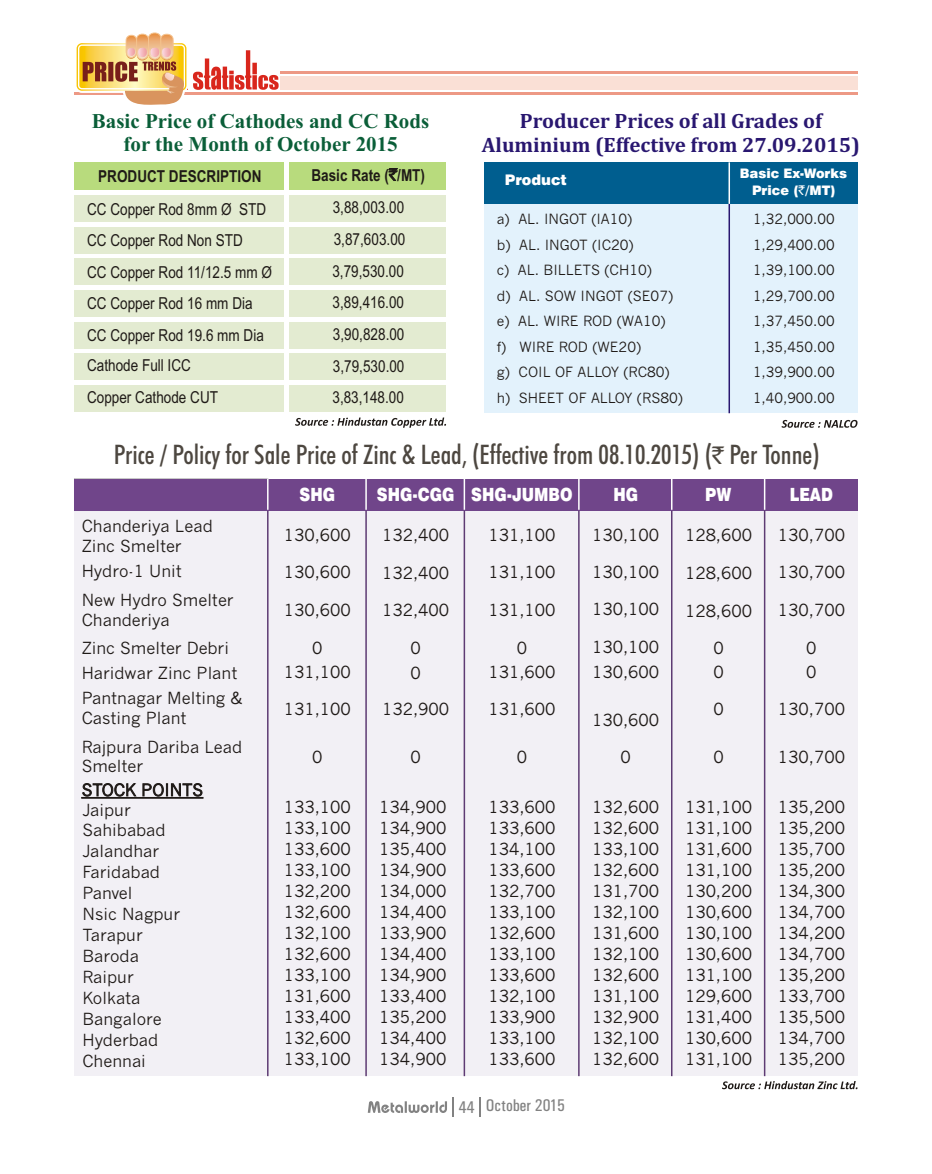
<style>
.page{position:relative;width:932px;height:1174px;background:#fff}
.page>*{position:absolute;margin:0;border:0;box-sizing:border-box;transform-origin:0 0}
.t1{font:500 condensed 27px "Futura BT";color:#4d4740}
.t2{font:700 21px/24.6px "Cambria";color:#291770;text-align:center}
.t3{font:700 21px/23.2px "Times New Roman";color:#0a5e38;text-align:center}
.t4{font:900 18.15px "Swiss 721 BT";color:#fff;scale:.83 1}
.t5{font:16.95px "Univers Condensed";color:#828282}
.t6{font:16.5px/21px "News Gothic";color:#1f1a17}
.t7{font:16.5px/31.8px "Arial Narrow";color:#1f1a17;text-align:center}
.t8{font:700 16.5px "Arial Narrow";color:#1f1a17}
.t9{font:900 14.55px "Swiss 721 BT";color:#fff}
.t10{font:13.95px/25.5px "News Gothic";color:#1f1a17;text-align:justify}
.t11{font:900 13.2px/16.4px "Swiss 721 BT";color:#fff;text-align:center}
.s1{font-weight:700}
.s2{font-family:"Rupee Foradian"}
.s3{font-family:"Rupee Foradian";font-weight:400}
.s4{font-family:"Rupee Foradian";font-weight:400;font-stretch:normal;font-size:24px}
</style>
<div class="page">
<div style="left:483px;top:162px;width:374px;height:251px;background:#e3f2fc"></div>
<div style="left:483px;top:162px;width:374px;height:42px;background:#005e8f"></div>
<hr style="left:728px;top:204px;width:1px;height:209px;background:#291770">
<hr style="left:728px;top:162px;width:1px;height:42px;background:#fff">
<div style="left:280px;top:77px;width:577px;height:13px;background:#fae0d6"></div>
<hr style="left:280px;top:72px;width:577px;height:2px;background:#ed9985">
<hr style="left:74px;top:93px;width:783px;height:2px;background:#ed9985">
<svg style="left:74px;top:32px;width:204px;height:73px"></svg>
<div style="left:74px;top:510px;width:783px;height:566px;background:#f2f0f5"></div>
<hr style="left:561px;top:480px;width:2px;height:31px;background:#fff">
<hr style="left:267px;top:510px;width:1px;height:566px;background:#5e3b73">
<hr style="left:365px;top:510px;width:2px;height:566px;background:#5e3b73">
<hr style="left:463px;top:510px;width:2px;height:566px;background:#5e3b73">
<hr style="left:578px;top:510px;width:1px;height:566px;background:#5e3b73">
<hr style="left:670px;top:510px;width:2px;height:566px;background:#5e3b73">
<svg style="left:722px;top:1081px;width:135px;height:8px"></svg>
<svg style="left:295px;top:417px;width:151px;height:11px"></svg>
<svg style="left:781px;top:420px;width:76px;height:8px"></svg>
<div style="left:74px;top:478px;width:783px;height:32px;background:#70458a"></div>
<hr style="left:670px;top:478px;width:2px;height:32px;background:#fff">
<hr style="left:763px;top:478px;width:2px;height:32px;background:#fff">
<hr style="left:578px;top:478px;width:1px;height:32px;background:#fff">
<hr style="left:463px;top:478px;width:2px;height:32px;background:#fff">
<hr style="left:365px;top:478px;width:2px;height:32px;background:#fff">
<hr style="left:267px;top:478px;width:1px;height:32px;background:#fff">
<hr style="left:763px;top:510px;width:2px;height:566px;background:#5e3b73">
<svg style="left:367px;top:1097px;width:86px;height:19px"></svg>
<svg style="left:479px;top:1097px;width:1px;height:19px"></svg>
<div style="left:74px;top:162px;width:210px;height:28px;background:#b8db7d"></div>
<div style="left:290px;top:162px;width:156px;height:28px;background:#b8db7d"></div>
<div style="left:290px;top:196px;width:156px;height:26px;background:#e3ebd1"></div>
<div style="left:290px;top:227px;width:156px;height:26px;background:#e3ebd1"></div>
<div style="left:290px;top:259px;width:156px;height:26px;background:#e3ebd1"></div>
<div style="left:290px;top:290px;width:156px;height:26px;background:#e3ebd1"></div>
<div style="left:290px;top:322px;width:156px;height:26px;background:#e3ebd1"></div>
<div style="left:74px;top:259px;width:210px;height:26px;background:#e3ebd1"></div>
<div style="left:74px;top:227px;width:210px;height:26px;background:#e3ebd1"></div>
<div style="left:74px;top:196px;width:210px;height:26px;background:#e3ebd1"></div>
<div style="left:74px;top:322px;width:210px;height:26px;background:#e3ebd1"></div>
<div style="left:74px;top:290px;width:210px;height:26px;background:#e3ebd1"></div>
<div style="left:290px;top:354px;width:156px;height:26px;background:#e3ebd1"></div>
<div style="left:290px;top:385px;width:156px;height:26px;background:#e3ebd1"></div>
<div style="left:74px;top:385px;width:210px;height:26px;background:#e3ebd1"></div>
<div style="left:74px;top:354px;width:210px;height:26px;background:#e3ebd1"></div>
<svg style="left:81px;top:797px;width:122px;height:1px"></svg>
<p class="t3" style="left:92px;top:111px;width:339px">Basic Price of Cathodes and CC Rods for the Month of October 2015</p>
<p class="t2" style="left:481px;top:110px;width:379px">Producer Prices of all Grades of<br>Aluminium (Effective from 27.09.2015)</p>
<p class="t8" style="left:98px;top:170px;width:165px">PRODUCT DESCRIPTION</p>
<p class="t7" style="left:311px;top:160px;width:115px"><span class="s1">Basic Rate (</span><span class="s2">`</span><span class="s1">/MT)<br></span>3,88,003.00<br>3,87,603.00<br>3,79,530.00<br>3,89,416.00<br>3,90,828.00<br>3,79,530.00</p>
<p class="t7" style="left:87px;top:382px;width:132px">Copper Cathode CUT</p>
<p class="t7" style="left:332px;top:383px;width:73px">3,83,148.00</p>
<p class="t9" style="left:504px;top:174px;width:63px">Product</p>
<p class="t11" style="left:739px;top:167px;width:109px">Basic Ex-Works<br>Price (<span class="s3">`</span>/MT)</p>
<p class="t10" style="left:496px;top:208px;width:188px;text-align:left">a) AL. INGOT (IA10)<br>b) AL. INGOT (IC20)<br>c) AL. BILLETS (CH10)<br>d) AL. SOW INGOT (SE07) e) AL. WIRE ROD (WA10)<br>f) WIRE ROD (WE20)<br>g) COIL OF ALLOY (RC80) h) SHEET OF ALLOY (RS80)</p>
<h1 class="t1" style="left:114px;top:443px;width:707px">Price / Policy for Sale Price of Zinc &amp; Lead, (Effective from 08.10.2015) (<span class="s4">`</span> Per Tonne)</h1>
<p class="t4" style="left:299px;top:487px;width:44px">SHG</p>
<p class="t4" style="left:377px;top:487px;width:237px">SHG-CGG SHG-JUMBO</p>
<p class="t4" style="left:613px;top:487px;width:31px">HG</p>
<p class="t4" style="left:704px;top:487px;width:33px">PW</p>
<p class="t4" style="left:789px;top:487px;width:54px">LEAD</p>
<p class="t7" style="left:87px;top:194px;width:186px;text-align:left">CC Copper Rod 8mm Ø STD<br>CC Copper Rod Non STD<br>CC Copper Rod 11/12.5 mm Ø</p>
<p class="t10" style="left:752px;top:208px;width:83px">1,32,000.00<br>1,29,400.00<br>1,39,100.00<br>1,29,700.00<br>1,37,450.00<br>1,35,450.00<br>1,39,900.00<br>1,40,900.00</p>
<p class="t7" style="left:87px;top:289px;width:167px">CC Copper Rod 16 mm Dia</p>
<p class="t7" style="left:87px;top:321px;width:178px">CC Copper Rod 19.6 mm Dia</p>
<p class="t7" style="left:87px;top:351px;width:105px">Cathode Full ICC</p>
<p class="t6" style="left:82px;top:517px;width:133px;line-height:20px">Chanderiya Lead<br>Zinc Smelter</p>
<p class="t6" style="left:82px;top:558px;width:153px;line-height:28.5px">Hydro-1 Unit<br>New Hydro Smelter</p>
<p class="t6" style="left:82px;top:607px;width:149px;line-height:28.5px">Chanderiya<br>Zinc Smelter Debri</p>
<p class="t6" style="left:82px;top:662px;width:162px;line-height:25.2px">Haridwar Zinc Plant<br>Pantnagar Melting &amp;</p>
<p class="t6" style="left:82px;top:706px;width:162px;line-height:28.2px">Casting Plant<br>Rajpura Dariba Lead</p>
<p class="t6" style="left:82px;top:756px;width:123px;line-height:23.4px">Smelter<br>STOCK POINTS</p>
<p class="t6" style="left:82px;top:800px;width:99px">Jaipur<br>Sahibabad<br>Jalandhar<br>Faridabad<br>Panvel<br>Nsic Nagpur<br>Tarapur<br>Baroda<br>Raipur<br>Kolkata<br>Bangalore<br>Hyderbad<br>Chennai</p>
<p class="t6" style="left:284px;top:798px;width:69px;text-align:justify">133,100<br>133,100<br>133,600<br>133,100<br>132,200<br>132,600<br>132,100<br>132,600<br>133,100<br>131,600<br>133,400<br>132,600<br>133,100</p>
<p class="t6" style="left:379px;top:798px;width:69px;text-align:justify">134,900<br>134,900<br>135,400<br>134,900<br>134,000<br>134,400<br>133,900<br>134,400<br>134,900<br>133,400<br>135,200<br>134,400<br>134,900</p>
<p class="t6" style="left:488px;top:798px;width:69px;text-align:justify">133,600<br>133,600<br>134,100<br>133,600<br>132,700<br>133,100<br>132,600<br>133,100<br>133,600<br>132,100<br>133,900<br>133,100<br>133,600</p>
<p class="t6" style="left:592px;top:798px;width:69px;text-align:justify">132,600<br>132,600<br>133,100<br>132,600<br>131,700<br>132,100<br>131,600<br>132,100<br>132,600<br>131,100<br>132,900<br>132,100<br>132,600</p>
<p class="t6" style="left:684px;top:798px;width:69px;text-align:justify">131,100<br>131,100<br>131,600<br>131,100<br>130,200<br>130,600<br>130,100<br>130,600<br>131,100<br>129,600<br>131,400<br>130,600<br>131,100</p>
<p class="t6" style="left:777px;top:798px;width:69px;text-align:justify">135,200<br>135,200<br>135,700<br>135,200<br>134,300<br>134,700<br>134,200<br>134,700<br>135,200<br>133,700<br>135,500<br>134,700<br>135,200</p>
<p class="t6" style="left:284px;top:526px;width:69px">130,600</p>
<p class="t6" style="left:284px;top:563px;width:69px">130,600</p>
<p class="t6" style="left:284px;top:601px;width:69px">130,600</p>
<p class="t6" style="left:284px;top:637px;width:69px;line-height:24px;text-align:center">0<br>131,100</p>
<p class="t6" style="left:284px;top:700px;width:69px">131,100</p>
<p class="t6" style="left:312px;top:747px;width:12px">0</p>
<p class="t6" style="left:382px;top:526px;width:69px">132,400</p>
<p class="t6" style="left:382px;top:564px;width:69px">132,400</p>
<p class="t6" style="left:382px;top:601px;width:69px">132,400</p>
<p class="t6" style="left:410px;top:637px;width:12px;line-height:25px">0<br>0</p>
<p class="t6" style="left:382px;top:700px;width:69px">132,900</p>
<p class="t6" style="left:410px;top:747px;width:12px">0</p>
<p class="t6" style="left:488px;top:526px;width:69px">131,100</p>
<p class="t6" style="left:488px;top:563px;width:69px">131,100</p>
<p class="t6" style="left:488px;top:600px;width:69px">131,100</p>
<p class="t6" style="left:488px;top:637px;width:69px;line-height:24px;text-align:center">0<br>131,600</p>
<p class="t6" style="left:488px;top:700px;width:69px">131,600</p>
<p class="t6" style="left:516px;top:747px;width:12px">0</p>
<p class="t6" style="left:592px;top:526px;width:69px">130,100</p>
<p class="t6" style="left:592px;top:563px;width:69px">130,100</p>
<p class="t6" style="left:592px;top:600px;width:69px">130,100</p>
<p class="t6" style="left:592px;top:636px;width:69px;line-height:25px">130,100<br>130,600</p>
<p class="t6" style="left:592px;top:711px;width:69px">130,600</p>
<p class="t6" style="left:620px;top:747px;width:12px">0</p>
<p class="t6" style="left:684px;top:526px;width:69px">128,600</p>
<p class="t6" style="left:684px;top:564px;width:69px">128,600</p>
<p class="t6" style="left:684px;top:602px;width:69px">128,600</p>
<p class="t6" style="left:713px;top:637px;width:12px;line-height:24px">0<br>0</p>
<p class="t6" style="left:713px;top:700px;width:12px">0</p>
<p class="t6" style="left:713px;top:747px;width:12px">0</p>
<p class="t6" style="left:777px;top:526px;width:69px">130,700</p>
<p class="t6" style="left:777px;top:563px;width:69px">130,700</p>
<p class="t6" style="left:777px;top:601px;width:69px">130,700</p>
<p class="t6" style="left:806px;top:637px;width:12px;line-height:24px">0<br>0</p>
<p class="t6" style="left:777px;top:700px;width:69px">130,700</p>
<p class="t6" style="left:777px;top:747px;width:69px">130,700</p>
<p class="t5" style="left:459px;top:1099px;width:107px">44 October 2015</p>
</div>
